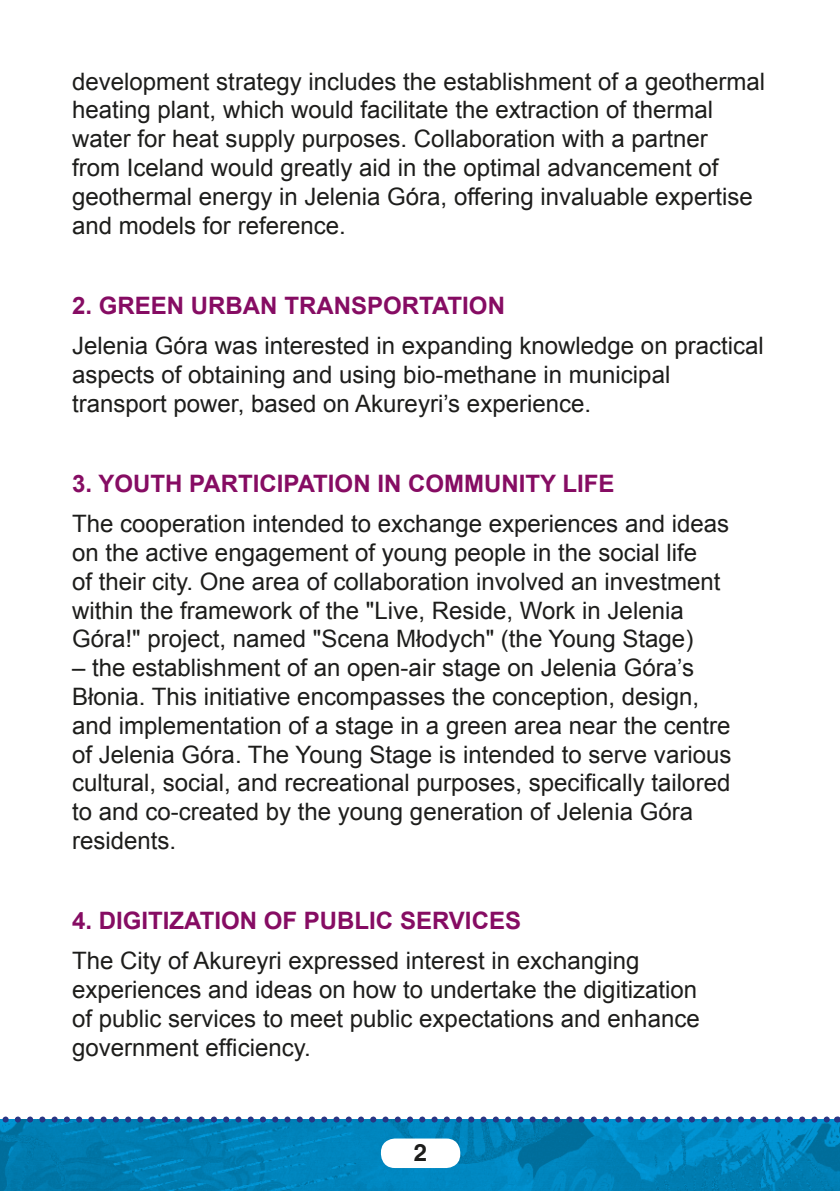
<style>
.page{position:relative;width:840px;height:1191px;background:#fff}
.page>*{position:absolute;margin:0;border:0;box-sizing:border-box;transform-origin:0 0}
.t1{font:24px/28.8px "Arial";color:#1d1d1b}
.t2{font:700 24px "Arial";color:#860c63}
.t3{font:24px "Helvetica CE Bold";color:#1d1d1b}
</style>
<div class="page">
<img style="left:0;top:1119px;width:839px;height:72px">
<div style="left:381px;top:1138px;width:79px;height:30px;background:#fff;border-radius:14px"></div>
<svg style="left:0;top:1116px;width:830px;height:6px"></svg>
<p class="t1" style="left:72px;top:66px;width:694px">development strategy includes the establishment of a geothermal heating plant, which would facilitate the extraction of thermal water for heat supply purposes. Collaboration with a partner<br>from Iceland would greatly aid in the optimal advancement of geothermal energy in Jelenia Góra, offering invaluable expertise and models for reference.</p>
<p class="t2" style="left:72px;top:288px;width:434px">2. GREEN URBAN TRANSPORTATION</p>
<p class="t1" style="left:72px;top:331px;width:692px">Jelenia Góra was interested in expanding knowledge on practical aspects of obtaining and using bio-methane in municipal transport power, based on Akureyri’s experience.</p>
<p class="t2" style="left:72px;top:466px;width:543px">3. YOUTH PARTICIPATION IN COMMUNITY LIFE</p>
<p class="t1" style="left:72px;top:509px;width:658px">The cooperation intended to exchange experiences and ideas on the active engagement of young people in the social life<br>of their city. One area of collaboration involved an investment within the framework of the "Live, Reside, Work in Jelenia Góra!" project, named "Scena Młodych" (the Young Stage)</p>
<p class="t1" style="left:72px;top:653px;width:660px">– the establishment of an open-air stage on Jelenia Góra’s Błonia. This initiative encompasses the conception, design, and implementation of a stage in a green area near the centre of Jelenia Góra. The Young Stage is intended to serve various cultural, social, and recreational purposes, specifically tailored to and co-created by the young generation of Jelenia Góra residents.</p>
<p class="t2" style="left:72px;top:904px;width:450px">4. DIGITIZATION OF PUBLIC SERVICES</p>
<p class="t1" style="left:72px;top:946px;width:628px">The City of Akureyri expressed interest in exchanging experiences and ideas on how to undertake the digitization of public services to meet public expectations and enhance government efficiency.</p>
<p class="t3" style="left:413px;top:1138px;width:15px">2</p>
</div>
